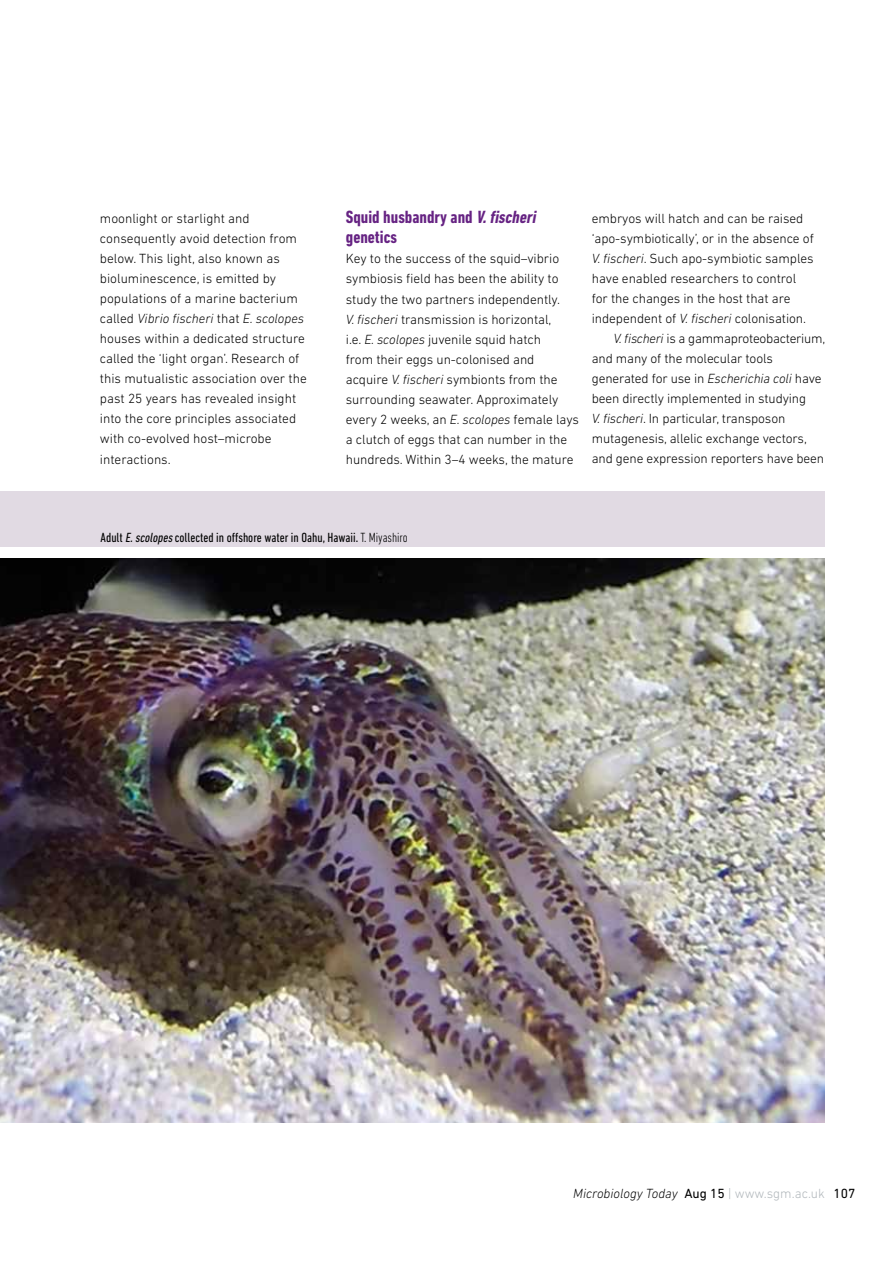
<style>
.page{position:relative;width:893px;height:1263px;background:#fff}
.page>*{position:absolute;margin:0;border:0;box-sizing:border-box;transform-origin:0 0}
.t1{font:700 condensed 18px/20px "DIN Next LT Pro";color:#662383}
.t2{font:300 13.5px/20px "DIN Next LT Pro";letter-spacing:-.005em;color:#000}
.t3{font:condensed 13.5px "DIN Next LT Pro";color:#000}
.t4{font:italic 300 13.5px "DIN Next LT Pro";color:#000}
.s1{font-style:italic}
.s2{font-weight:300}
.s3{font-weight:400;font-style:normal}
.s4{font-style:normal;color:#b2b8bc}
</style>
<div class="page">
<img style="left:0;top:559px;width:825px;height:564px">
<div style="left:0;top:491px;width:824px;height:55px;background:#e1dae3"></div>
<p class="t2" style="left:100px;top:208px;width:208px">moonlight or starlight and consequently avoid detection from below. This light, also known as bioluminescence, is emitted by populations of a marine bacterium called <span class="s1">Vibrio fischeri</span> that <span class="s1">E. scolopes </span>houses within a dedicated structure called the ‘light organ’. Research of this mutualistic association over the past 25 years has revealed insight into the core principles associated with co-evolved host–microbe interactions.</p>
<h1 class="t1" style="left:346px;top:207px;width:195px">Squid husbandry and <span class="s1">V.fischeri </span>genetics</h1>
<p class="t2" style="left:346px;top:249px;width:235px">Key to the success of the squid–vibrio symbiosis field has been the ability to study the two partners independently.<br><span class="s1">V. fischeri</span> transmission is horizontal,<br>i.e. <span class="s1">E. scolopes</span> juvenile squid hatch<br>from their eggs un-colonised and acquire <span class="s1">V. fischeri</span> symbionts from the surrounding seawater. Approximately every 2 weeks, an <span class="s1">E. scolopes</span> female lays a clutch of eggs that can number in the hundreds. Within 3–4 weeks, the mature</p>
<p class="t2" style="left:592px;top:208px;width:213px">embryos will hatch and can be raised</p>
<p class="t2" style="left:592px;top:228px;width:224px">‘apo-symbiotically’, or in the absence of</p>
<p class="t2" style="left:592px;top:248px;width:223px"><span class="s1">V. fischeri</span>. Such apo-symbiotic samples</p>
<p class="t2" style="left:592px;top:269px;width:206px">have enabled researchers to control</p>
<p class="t2" style="left:592px;top:289px;width:200px">for the changes in the host that are</p>
<p class="t2" style="left:592px;top:309px;width:216px">independent of <span class="s1">V. fischeri</span> colonisation.</p>
<p class="t2" style="left:613px;top:329px;width:213px"><span class="s1">V. fischeri</span> is a gammaproteobacterium,</p>
<p class="t2" style="left:592px;top:349px;width:183px">and many of the molecular tools</p>
<p class="t2" style="left:592px;top:369px;width:231px">generated for use in <span class="s1">Escherichia coli</span> have</p>
<p class="t2" style="left:592px;top:389px;width:216px">been directly implemented in studying</p>
<p class="t2" style="left:592px;top:409px;width:195px"><span class="s1">V. fischeri</span>. In particular, transposon</p>
<p class="t2" style="left:592px;top:429px;width:217px">mutagenesis, allelic exchange vectors,</p>
<p class="t2" style="left:592px;top:449px;width:234px">and gene expression reporters have been</p>
<p class="t3" style="left:101px;top:530px;width:308px">Adult <span class="s1">E.scolopes</span>collected in offshore water in Oahu, Hawaii. <span class="s2">T. Miyashiro</span></p>
<p class="t4" style="left:573px;top:1185px;width:284px">Microbiology Today <span class="s3">Aug 15</span> <span class="s4">| www.sgm.ac.uk</span> <span class="s3">107</span></p>
</div>
